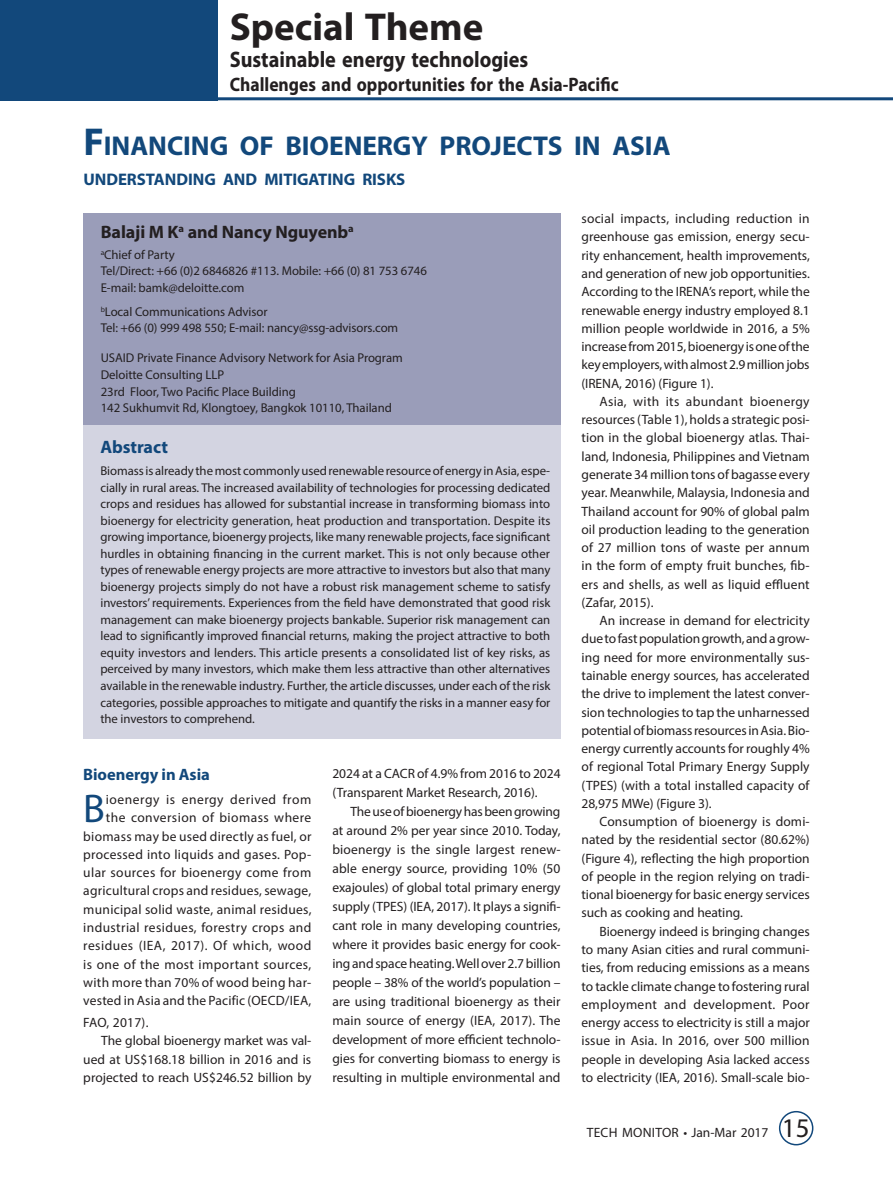
<style>
.page{position:relative;width:893px;height:1191px;background:#fff}
.page>*{position:absolute;margin:0;border:0;box-sizing:border-box;transform-origin:0 0}
.DC{font:40.2px "Myriad Pro";color:#12487b}
.SF_HD{font:700 39px "Myriad Pro";color:#231f20}
.Art_HD_Sc{font:700 27.3px "Myriad Pro";letter-spacing:-.005em;color:#12487b}
.SF_HD-2{font:700 22.5px "Myriad Pro";color:#231f20;scale:.9 1}
.SF_HD-3{font:700 19.5px "Myriad Pro";color:#231f20;scale:.9 1}
.AU_Name{font:700 18px "Myriad Pro";letter-spacing:-.005em;color:#231f20}
.AU_aff{font:700 18px "Myriad Pro";letter-spacing:-.005em;color:#12487b}
.Art_HD_Sc-2{font:700 16.8px "Myriad Pro";letter-spacing:-.005em;color:#12487b}
.t1{font:700 16.5px "Myriad Pro";letter-spacing:-.005em;color:#12487b}
.BT1{font:13.5px/18.3px "Myriad Pro";color:#231f20;text-align:justify}
.DC-2{font:13.5px/18.3px "Myriad Pro";letter-spacing:.025em;color:#231f20;text-align:right}
.RFH{font:13.5px "Myriad Pro";letter-spacing:.015em;color:#231f20}
.Ab_tx{font:12.75px/16.5px "Myriad Pro";letter-spacing:-.005em;color:#231f20;text-align:justify}
.AU_aff-2{font:12.75px/16.5px "Myriad Pro";letter-spacing:-.005em;color:#231f20}
.s1{font-size:39px}
.s2{font-size:27px}
</style>
<div class="page">
<div style="left:778px;top:1111px;width:35px;height:34px;border:2px solid #12487b;border-radius:50%"></div>
<div style="left:83px;top:425px;width:477px;height:313px;background:#d3d4e1"></div>
<div style="left:83px;top:213px;width:477px;height:212px;background:#9a9db9"></div>
<div style="left:0;top:0;width:217px;height:100px;background:#12487b"></div>
<hr style="left:217px;top:97px;width:675px;height:3px;background:#12487b">
<p class="SF_HD" style="left:230px;top:1px;width:255px">Special Theme</p>
<p class="SF_HD-2" style="left:230px;top:44px;width:333px">Sustainable energy technologies</p>
<p class="SF_HD-3" style="left:230px;top:71px;width:433px">Challenges and opportunities for the Asia-Pacific</p>
<p class="Art_HD_Sc" style="left:83px;top:128px;width:588px"><span class="s1">F</span>INANCING OF BIOENERGY PROJECTS IN ASIA</p>
<p class="Art_HD_Sc-2" style="left:83px;top:169px;width:323px">UNDERSTANDING AND MITIGATING RISKS</p>
<p class="AU_Name" style="left:101px;top:220px;width:254px">Balaji M K<sup>a</sup> and Nancy Nguyenb<sup>a</sup></p>
<p class="AU_aff-2" style="left:101px;top:246px;width:328px"><sup>a</sup>Chief of Party<br>Tel/Direct: +66 (0)2 6846826 #113. Mobile: +66 (0) 81 753 6746<br>E-mail: bamk@deloitte.com</p>
<p class="AU_aff-2" style="left:101px;top:303px;width:299px"><sup>b</sup>Local Communications Advisor<br>Tel: +66 (0) 999 498 550; E-mail: nancy@ssg-advisors.com</p>
<p class="AU_aff-2" style="left:101px;top:350px;width:303px">USAID Private Finance Advisory Network for Asia Program Deloitte Consulting LLP<br>23rd Floor, Two Pacific Place Building<br>142 Sukhumvit Rd, Klongtoey, Bangkok 10110, Thailand</p>
<p class="AU_aff" style="left:100px;top:435px;width:69px">Abstract</p>
<p class="Ab_tx" style="left:100px;top:463px;width:451px">Biomass is already the most commonly used renewable resource of energy in Asia, espe&shy;cially in rural areas. The increased availability of technologies for processing dedicated crops and residues has allowed for substantial increase in transforming biomass into bioenergy for electricity generation, heat production and transportation. Despite its growing importance, bioenergy projects, like many renewable projects, face significant hurdles in obtaining financing in the current market. This is not only because other types of renewable energy projects are more attractive to investors but also that many bioenergy projects simply do not have a robust risk management scheme to satisfy investors’ requirements. Experiences from the field have demonstrated that good risk management can make bioenergy projects bankable. Superior risk management can lead to significantly improved financial returns, making the project attractive to both equity investors and lenders. This article presents a consolidated list of key risks, as perceived by many investors, which make them less attractive than other alternatives available in the renewable industry. Further, the article discusses, under each of the risk categories, possible approaches to mitigate and quantify the risks in a manner easy for the investors to comprehend.</p>
<h1 class="t1" style="left:83px;top:763px;width:128px">Bioenergy in Asia</h1>
<p class="DC" style="left:83px;top:784px;width:23px">B</p>
<p class="DC-2" style="left:83px;top:790px;width:230px">ioenergy is energy derived from the conversion of biomass where biomass may be used directly as fuel, or processed into liquids and gases. Pop&shy;ular sources for bioenergy come from agricultural crops and residues, sewage, municipal solid waste, animal residues, industrial residues, forestry crops and residues (IEA, 2017). Of which, wood is one of the most important sources, with more than 70% of wood being har&shy;vested in Asia and the Pacific (OECD/IEA,</p>
<p class="DC-2" style="left:83px;top:1013px;width:67px">FAO, 2017).</p>
<p class="BT1" style="left:83px;top:1031px;width:230px;text-indent:18px">The global bioenergy market was val&shy;ued at US$168.18 billion in 2016 and is projected to reach US$246.52 billion by</p>
<p class="BT1" style="left:332px;top:763px;width:230px;line-height:19px">2024 at a CACR of 4.9% from 2016 to 2024 (Transparent Market Research, 2016).</p>
<p class="BT1" style="left:332px;top:801px;width:230px;line-height:19px;text-indent:18px">The use of bioenergy has been growing at around 2% per year since 2010. Today, bioenergy is the single largest renew&shy;able energy source, providing 10% (50 exajoules) of global total primary energy supply (TPES) (IEA, 2017). It plays a signifi&shy;cant role in many developing countries, where it provides basic energy for cook&shy;ing and space heating. Well over 2.7 billion people – 38% of the world’s population – are using traditional bioenergy as their main source of energy (IEA, 2017). The development of more efficient technolo&shy;gies for converting biomass to energy is resulting in multiple environmental and</p>
<p class="BT1" style="left:581px;top:209px;width:230px">social impacts, including reduction in greenhouse gas emission, energy secu&shy;rity enhancement, health improvements, and generation of new job opportunities.<br>According to the IRENA’s report, while the renewable energy industry employed 8.1 million people worldwide in 2016, a 5% increase from 2015, bioenergy is one of the key employers, with almost 2.9 million jobs (IRENA, 2016) (Figure 1).</p>
<p class="BT1" style="left:581px;top:392px;width:230px;text-indent:18px">Asia, with its abundant bioenergy resources (Table 1), holds a strategic posi&shy;tion in the global bioenergy atlas. Thai&shy;land, Indonesia, Philippines and Vietnam generate 34 million tons of bagasse every year. Meanwhile, Malaysia, Indonesia and Thailand account for 90% of global palm oil production leading to the generation of 27 million tons of waste per annum in the form of empty fruit bunches, fib&shy;ers and shells, as well as liquid effluent (Zafar, 2015).</p>
<p class="BT1" style="left:581px;top:611px;width:230px;text-indent:18px">An increase in demand for electricity due to fast population growth, and a grow&shy;ing need for more environmentally sus&shy;tainable energy sources, has accelerated the drive to implement the latest conver&shy;sion technologies to tap the unharnessed potential of biomass resources in Asia. Bio&shy;energy currently accounts for roughly 4% of regional Total Primary Energy Supply (TPES) (with a total installed capacity of 28,975 MWe) (Figure 3).</p>
<p class="BT1" style="left:581px;top:812px;width:230px;text-indent:18px">Consumption of bioenergy is domi&shy;nated by the residential sector (80.62%) (Figure 4), reflecting the high proportion of people in the region relying on tradi&shy;tional bioenergy for basic energy services such as cooking and heating.</p>
<p class="BT1" style="left:581px;top:922px;width:230px;text-indent:18px">Bioenergy indeed is bringing changes to many Asian cities and rural communi&shy;ties, from reducing emissions as a means to tackle climate change to fostering rural employment and development. Poor energy access to electricity is still a major issue in Asia. In 2016, over 500 million people in developing Asia lacked access to electricity (IEA, 2016). Small-scale bio-</p>
<p class="RFH" style="left:586px;top:1124px;width:224px">TECH MONITOR • Jan-Mar 2017 <span class="s2">15</span></p>
</div>
